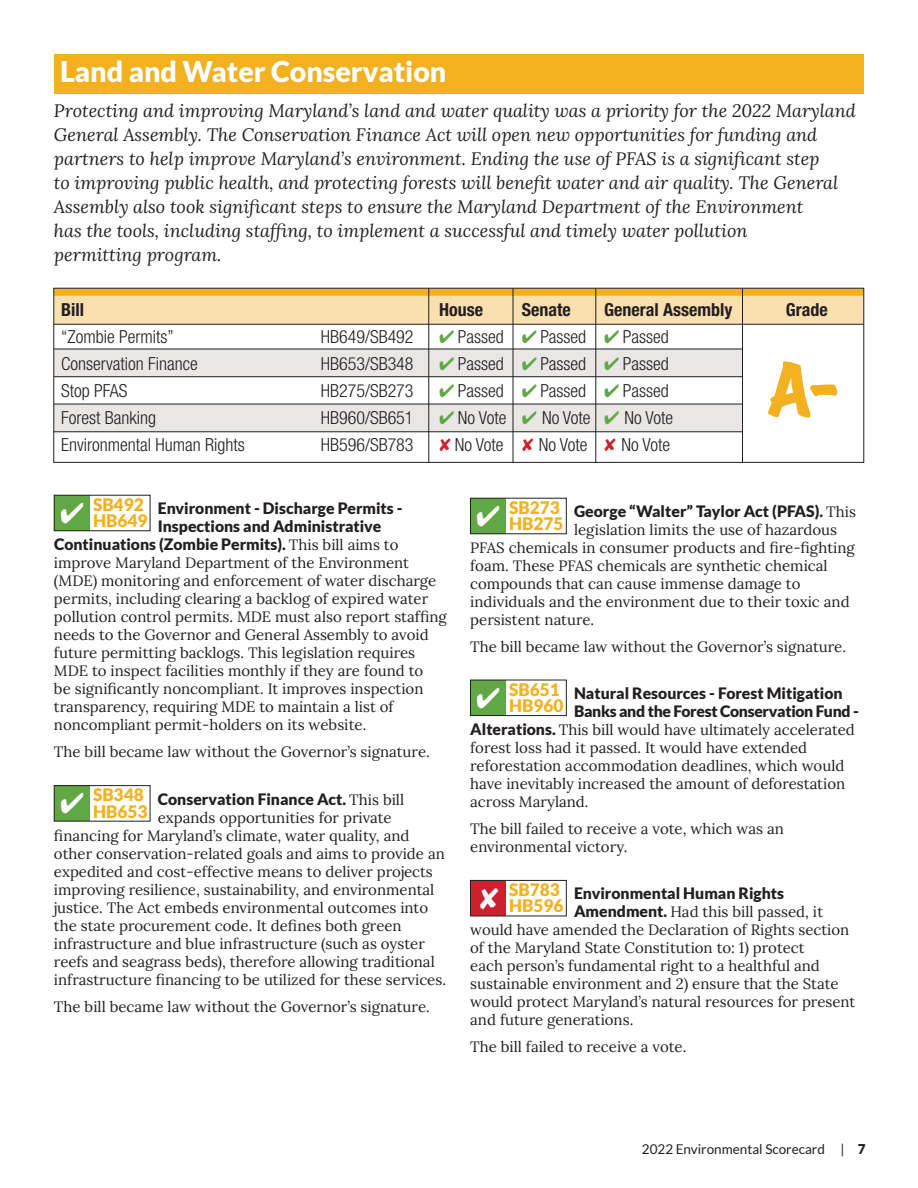
<style>
.page{position:relative;width:918px;height:1188px;background:#fff}
.page>*{position:absolute;margin:0;border:0;box-sizing:border-box;transform-origin:0 0}
.t1{font:expanded 66px "Marker Felt";color:#f3b120}
.t2{font:900 28.5px "Lato";color:#fff}
.t3{font:italic 18px/24px "Lora";color:#231f20}
.t4{font:300 condensed 18px "Helvetica Neue LT Std";color:#231f20}
.t5{font:700 condensed 18px "Helvetica Neue LT Std";color:#231f20}
.t6{font:900 17.25px/16.5px "Lato";color:#f3b120}
.t7{font:900 15.75px "Lato";color:#231f20}
.t8{font:900 15.75px/18px "Lato";letter-spacing:-.02em;color:#231f20}
.t9{font:15px/18px "Lora";color:#231f20}
.t10{font:13.5px "Lato";color:#231f20}
.s1{color:#61a744}
.s2{font-family:"Lora";font-weight:400;font-size:15px}
.s3{font-family:"Lato";font-weight:900;font-size:15.75px}
.s4{font-weight:900}
</style>
<div class="page">
<div style="left:54px;top:294px;width:810px;height:30px;background:#fbe0af"></div>
<div style="left:54px;top:288px;width:810px;height:8px;background:#f3b120"></div>
<div style="left:54px;top:349px;width:689px;height:27px;background:#e8e7e6"></div>
<div style="left:54px;top:404px;width:688px;height:27px;background:#e8e7e6"></div>
<div style="left:54px;top:54px;width:810px;height:40px;background:#f3b120"></div>
<div style="left:54px;top:288px;width:810px;height:175px;border:1px solid #231f20"></div>
<hr style="left:429px;top:288px;width:1px;height:174px;background:#231f20">
<hr style="left:513px;top:288px;width:1px;height:174px;background:#231f20">
<hr style="left:596px;top:288px;width:1px;height:174px;background:#231f20">
<hr style="left:742px;top:288px;width:1px;height:174px;background:#231f20">
<hr style="left:54px;top:324px;width:810px;height:1px;background:#231f20">
<hr style="left:54px;top:349px;width:689px;height:1px;background:#231f20">
<hr style="left:54px;top:376px;width:689px;height:1px;background:#231f20">
<hr style="left:54px;top:432px;width:689px;height:1px;background:#231f20">
<hr style="left:54px;top:404px;width:689px;height:1px;background:#231f20">
<div style="left:54px;top:495px;width:36px;height:36px;background:#61a744"></div>
<div style="left:470px;top:498px;width:36px;height:36px;background:#61a744"></div>
<div style="left:470px;top:680px;width:36px;height:36px;background:#61a744"></div>
<div style="left:54px;top:785px;width:36px;height:36px;background:#61a744"></div>
<div style="left:54px;top:495px;width:96px;height:36px;border:1px solid #231f20"></div>
<div style="left:470px;top:498px;width:97px;height:36px;border:1px solid #231f20"></div>
<div style="left:470px;top:680px;width:97px;height:36px;border:1px solid #231f20"></div>
<div style="left:54px;top:785px;width:96px;height:36px;border:1px solid #231f20"></div>
<div style="left:470px;top:880px;width:36px;height:36px;background:#ce202f"></div>
<div style="left:470px;top:880px;width:97px;height:36px;border:1px solid #231f20"></div>
<h2 class="t2" style="left:60px;top:55px;width:388px">Land and Water Conservation</h2>
<p class="t3" style="left:54px;top:98px;width:803px">Protecting and improving Maryland’s land and water quality was a priority for the 2022 Maryland General Assembly. The Conservation Finance Act will open new opportunities for funding and partners to help improve Maryland’s environment. Ending the use of PFAS is a significant step<br>to improving public health, and protecting forests will benefit water and air quality. The General Assembly also took significant steps to ensure the Maryland Department of the Environment<br>has the tools, including staffing, to implement a successful and timely water pollution<br>permitting program.</p>
<p class="t5" style="left:61px;top:298px;width:24px">Bill</p>
<p class="t5" style="left:439px;top:298px;width:45px">House</p>
<p class="t5" style="left:522px;top:298px;width:50px">Senate</p>
<p class="t5" style="left:604px;top:298px;width:130px">General Assembly</p>
<p class="t5" style="left:786px;top:298px;width:43px">Grade</p>
<p class="t4" style="left:61px;top:326px;width:114px">“Zombie Permits”</p>
<p class="t4" style="left:321px;top:326px;width:94px">HB649/SB492</p>
<p class="t4" style="left:439px;top:326px;width:231px"><span class="s1">✔</span> Passed <span class="s1">✔</span> Passed <span class="s1">✔</span> Passed</p>
<p class="t4" style="left:61px;top:353px;width:138px">Conservation Finance</p>
<p class="t4" style="left:321px;top:353px;width:94px">HB653/SB348</p>
<p class="t4" style="left:439px;top:353px;width:231px"><span class="s1">✔</span> Passed <span class="s1">✔</span> Passed <span class="s1">✔</span> Passed</p>
<p class="t4" style="left:61px;top:380px;width:68px">Stop PFAS</p>
<p class="t4" style="left:321px;top:380px;width:94px">HB275/SB273</p>
<p class="t4" style="left:439px;top:380px;width:231px"><span class="s1">✔</span> Passed <span class="s1">✔</span> Passed <span class="s1">✔</span> Passed</p>
<p class="t4" style="left:61px;top:407px;width:96px">Forest Banking</p>
<p class="t4" style="left:321px;top:407px;width:94px">HB960/SB651</p>
<p class="t4" style="left:439px;top:407px;width:235px"><span class="s1">✔</span> No Vote <span class="s1">✔</span> No Vote <span class="s1">✔</span> No Vote</p>
<p class="t4" style="left:61px;top:434px;width:185px">Environmental Human Rights</p>
<p class="t4" style="left:321px;top:434px;width:94px">HB596/SB783</p>
<p class="t4" style="left:455px;top:434px;width:50px">No Vote</p>
<p class="t4" style="left:539px;top:434px;width:50px">No Vote</p>
<p class="t4" style="left:621px;top:434px;width:50px">No Vote</p>
<h1 class="t1" style="left:768px;top:338px;width:74px">A-</h1>
<p class="t6" style="left:93px;top:496px;width:56px">SB492<br>HB649</p>
<p class="t6" style="left:509px;top:499px;width:56px">SB273<br>HB275</p>
<p class="t7" style="left:158px;top:499px;width:246px">Environment - Discharge Permits -</p>
<p class="t7" style="left:158px;top:517px;width:225px">Inspections and Administrative</p>
<p class="t7" style="left:54px;top:535px;width:346px">Continuations (Zombie Permits). <span class="s2">This bill aims to</span></p>
<p class="t9" style="left:54px;top:553px;width:394px">improve Maryland Department of the Environment (MDE) monitoring and enforcement of water discharge permits, including clearing a backlog of expired water pollution control permits. MDE must also report staffing needs to the Governor and General Assembly to avoid future permitting backlogs. This legislation requires MDE to inspect facilities monthly if they are found to<br>be significantly noncompliant. It improves inspection transparency, requiring MDE to maintain a list of noncompliant permit-holders on its website.</p>
<p class="t9" style="left:54px;top:742px;width:377px">The bill became law without the Governor’s signature.</p>
<p class="t7" style="left:158px;top:790px;width:248px">Conservation Finance Act. <span class="s2">This bill</span></p>
<p class="t9" style="left:54px;top:807px;width:394px;text-indent:104px">expands opportunities for private financing for Maryland’s climate, water quality, and other conservation-related goals and aims to provide an expedited and cost-effective means to deliver projects improving resilience, sustainability, and environmental justice. The Act embeds environmental outcomes into the state procurement code. It defines both green infrastructure and blue infrastructure (such as oyster reefs and seagrass beds), therefore allowing traditional infrastructure financing to be utilized for these services.</p>
<p class="t9" style="left:54px;top:996px;width:377px">The bill became law without the Governor’s signature.</p>
<p class="t7" style="left:574px;top:502px;width:283px">George “Walter” Taylor Act (PFAS). <span class="s2">This</span></p>
<p class="t9" style="left:470px;top:519px;width:386px;text-indent:104px">legislation limits the use of hazardous PFAS chemicals in consumer products and fire-fighting foam. These PFAS chemicals are synthetic chemical compounds that can cause immense damage to individuals and the environment due to their toxic and persistent nature.</p>
<p class="t9" style="left:470px;top:636px;width:377px">The bill became law without the Governor’s signature.</p>
<p class="t8" style="left:574px;top:684px;width:286px">Natural Resources - Forest Mitigation<br>Banks and the Forest Conservation Fund -</p>
<p class="t9" style="left:470px;top:720px;width:386px"><span class="s3">Alterations.</span> This bill would have ultimately accelerated forest loss had it passed. It would have extended reforestation accommodation deadlines, which would have inevitably increased the amount of deforestation across Maryland.</p>
<p class="t9" style="left:470px;top:819px;width:315px">The bill failed to receive a vote, which was an environmental victory.</p>
<p class="t7" style="left:574px;top:884px;width:212px">Environmental Human Rights</p>
<p class="t9" style="left:470px;top:902px;width:387px;text-indent:104px"><span class="s3">Amendment.</span> Had this bill passed, it would have amended the Declaration of Rights section of the Maryland State Constitution to: 1) protect<br>each person’s fundamental right to a healthful and sustainable environment and 2) ensure that the State would protect Maryland’s natural resources for present and future generations.</p>
<p class="t9" style="left:470px;top:1037px;width:218px">The bill failed to receive a vote.</p>
<p class="t6" style="left:509px;top:681px;width:56px">SB651<br>HB960</p>
<p class="t6" style="left:93px;top:786px;width:56px">SB348<br>HB653</p>
<p class="t6" style="left:509px;top:881px;width:56px">SB783<br>HB596</p>
<p class="t10" style="left:642px;top:1141px;width:225px">2022 Environmental Scorecard | <span class="s4">7</span></p>
</div>
